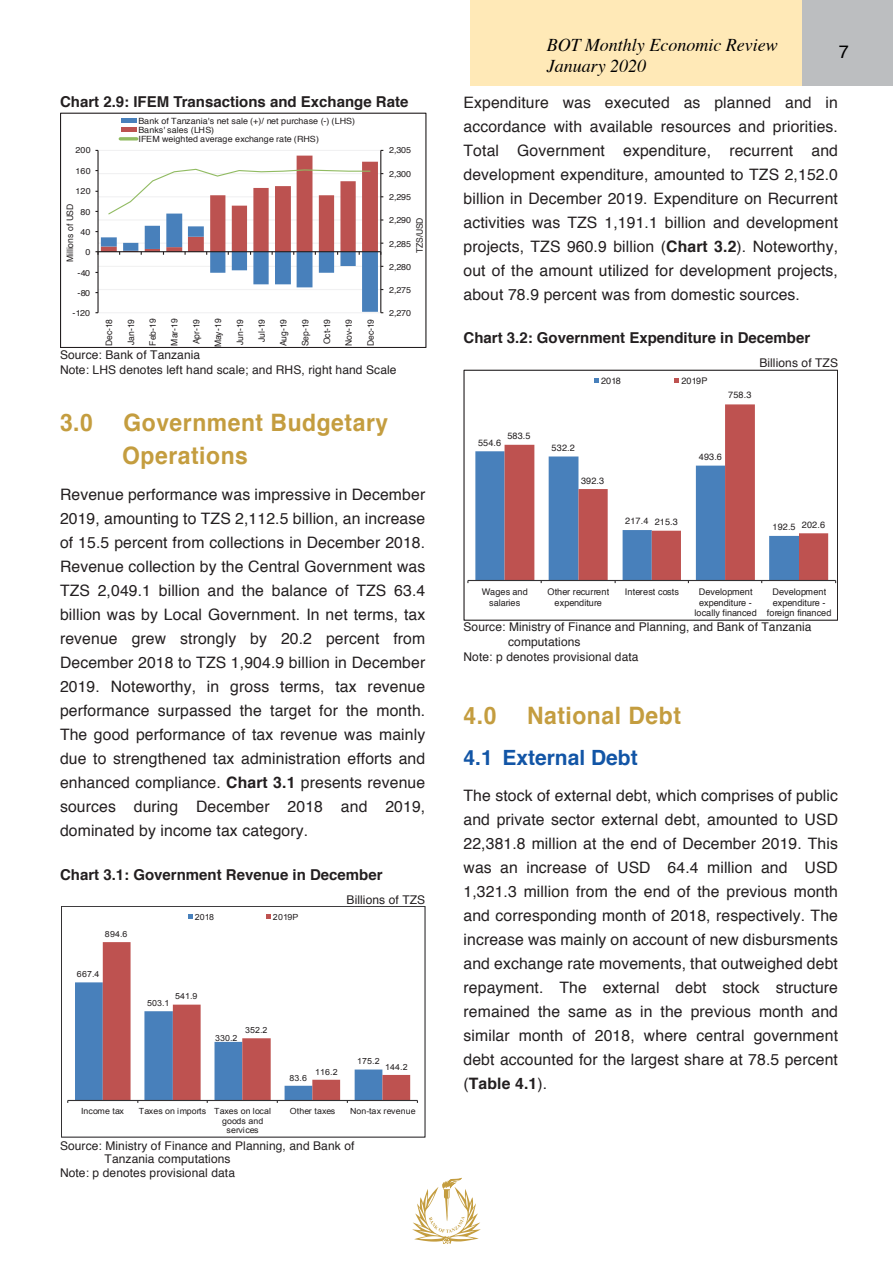
<style>
.page{position:relative;width:893px;height:1263px;background:#fff}
.page>*{position:absolute;margin:0;border:0;box-sizing:border-box;transform-origin:0 0}
.t1{font:700 24px/33px "Helvetica";letter-spacing:.025em;color:#c49d3f;scale:.95 1}
.t2{font:700 21px "Helvetica";color:#1255a6}
.t3{font:italic 18px/21.6px "Times";color:#000}
.t4{font:18px "Helvetica";color:#000}
.t5{font:15.75px/24px "Helvetica";letter-spacing:.01em;color:#231f20;text-align:justify}
.t6{font:700 15px "Helvetica";color:#231f20}
.t7{font:12px/15px "Helvetica";letter-spacing:.01em;color:#231f20}
.t8{font:9.15px/10.5px "Helvetica";letter-spacing:.01em;color:#231f20;text-align:center}
.t9{font:8.85px "Helvetica";color:#231f20;scale:.96 1}
.t10{font:8.55px/9.1px "Helvetica";letter-spacing:.015em;color:#231f20;scale:1.04 1}
.t11{font:8.4px "Arial";letter-spacing:.01em;color:#231f20;scale:1.05 1}
.s1{font-weight:700}
</style>
<div class="page">
<div style="left:471px;top:0;width:334px;height:85px;background:#ffe9b7"></div>
<div style="left:803px;top:0;width:90px;height:85px;background:#bcbec0"></div>
<svg style="left:412px;top:1178px;width:69px;height:66px"></svg>
<svg style="left:95px;top:150px;width:288px;height:163px"></svg>
<div style="left:121px;top:118px;width:15px;height:5px;background:#4880bb"></div>
<hr style="left:121px;top:128px;width:15px;height:4px;background:#bc5250">
<svg style="left:120px;top:137px;width:17px;height:4px"></svg>
<div style="left:60px;top:113px;width:366px;height:235px;border:1px solid #231f20"></div>
<svg style="left:505px;top:404px;width:323px;height:176px"></svg>
<hr style="left:468px;top:580px;width:368px;height:1px;background:#333133">
<svg style="left:475px;top:451px;width:324px;height:132px"></svg>
<svg style="left:594px;top:378px;width:5px;height:5px"></svg>
<svg style="left:674px;top:378px;width:5px;height:5px"></svg>
<div style="left:464px;top:370px;width:374px;height:250px;border:1px solid #231f20"></div>
<svg style="left:103px;top:942px;width:307px;height:158px"></svg>
<hr style="left:68px;top:1100px;width:349px;height:1px;background:#333133">
<svg style="left:75px;top:982px;width:307px;height:121px"></svg>
<svg style="left:188px;top:914px;width:4px;height:5px"></svg>
<svg style="left:266px;top:914px;width:5px;height:5px"></svg>
<div style="left:61px;top:906px;width:364px;height:231px;border:1px solid #333133"></div>
<p class="t6" style="left:60px;top:90px;width:350px">Chart 2.9: IFEM Transactions and Exchange Rate</p>
<p class="t10" style="left:76px;top:146px;width:16px">200</p>
<p class="t10" style="left:76px;top:166px;width:16px">160</p>
<p class="t10" style="left:76px;top:187px;width:16px">120</p>
<p class="t9" style="left:63px;top:262px;width:61px;rotate:-90deg">M sno i l l i Uf o S D</p>
<p class="t10" style="left:80px;top:207px;width:11px">80</p>
<p class="t10" style="left:80px;top:228px;width:11px">40</p>
<p class="t10" style="left:85px;top:248px;width:6px">0</p>
<p class="t10" style="left:78px;top:268px;width:14px">-40</p>
<p class="t10" style="left:78px;top:289px;width:14px">-80</p>
<p class="t10" style="left:73px;top:309px;width:18px">-120</p>
<p class="t10" style="left:139px;top:116px;width:210px">Bank of Tanzania's net sale (+)/ net purchase (-) (LHS)<br>Banks' sales (LHS)<br>IFEM weighted average exchange rate (RHS)</p>
<p class="t9" style="left:102px;top:346px;width:30px;rotate:-90deg">Dec-18</p>
<p class="t9" style="left:124px;top:345px;width:29px;rotate:-90deg">Jan-19</p>
<p class="t9" style="left:146px;top:346px;width:30px;rotate:-90deg">Feb-19</p>
<p class="t9" style="left:168px;top:346px;width:30px;rotate:-90deg">Mar-19</p>
<p class="t9" style="left:189px;top:344px;width:28px;rotate:-90deg">Apr-19</p>
<p class="t9" style="left:211px;top:347px;width:31px;rotate:-90deg">May-19</p>
<p class="t9" style="left:233px;top:345px;width:29px;rotate:-90deg">Jun-19</p>
<p class="t9" style="left:255px;top:342px;width:26px;rotate:-90deg">Jul-19</p>
<p class="t9" style="left:277px;top:346px;width:30px;rotate:-90deg">Aug-19</p>
<p class="t9" style="left:298px;top:346px;width:30px;rotate:-90deg">Sep-19</p>
<p class="t9" style="left:320px;top:344px;width:28px;rotate:-90deg">Oct-19</p>
<p class="t9" style="left:342px;top:346px;width:30px;rotate:-90deg">Nov-19</p>
<p class="t9" style="left:364px;top:346px;width:30px;rotate:-90deg">Dec-19</p>
<p class="t10" style="left:389px;top:146px;width:23px">2,305</p>
<p class="t10" style="left:389px;top:169px;width:23px">2,300</p>
<p class="t10" style="left:389px;top:193px;width:23px">2,295</p>
<p class="t10" style="left:389px;top:216px;width:23px">2,290</p>
<p class="t9" style="left:413px;top:253px;width:39px;rotate:-90deg">TZS/USD</p>
<p class="t10" style="left:389px;top:239px;width:23px">2,285</p>
<p class="t10" style="left:389px;top:262px;width:23px">2,280</p>
<p class="t10" style="left:389px;top:286px;width:23px">2,275</p>
<p class="t10" style="left:389px;top:309px;width:23px">2,270</p>
<p class="t7" style="left:60px;top:348px;width:338px">Source: Bank of Tanzania<br>Note: LHS denotes left hand scale; and RHS, right hand Scale</p>
<h1 class="t1" style="left:60px;top:407px;width:36px">3.0</h1>
<h1 class="t1" style="left:122px;top:407px;width:281px">Government Budgetary<br>Operations</h1>
<p class="t5" style="left:60px;top:483px;width:367px">Revenue performance was impressive in December 2019, amounting to TZS 2,112.5 billion, an increase of 15.5 percent from collections in December 2018.<br>Revenue collection by the Central Government was TZS 2,049.1 billion and the balance of TZS 63.4 billion was by Local Government. In net terms, tax revenue grew strongly by 20.2 percent from December 2018 to TZS 1,904.9 billion in December 2019. Noteworthy, in gross terms, tax revenue performance surpassed the target for the month.<br>The good performance of tax revenue was mainly due to strengthened tax administration efforts and enhanced compliance. <span class="s1">Chart 3.1</span> presents revenue sources during December 2018 and 2019, dominated by income tax category.</p>
<p class="t6" style="left:60px;top:862px;width:324px">Chart 3.1: Government Revenue in December</p>
<p class="t7" style="left:347px;top:892px;width:80px">Billions of TZS</p>
<p class="t11" style="left:105px;top:928px;width:23px">894.6</p>
<p class="t11" style="left:77px;top:969px;width:23px">667.4</p>
<p class="t11" style="left:195px;top:911px;width:20px">2018</p>
<p class="t11" style="left:273px;top:911px;width:26px">2019P</p>
<p class="t11" style="left:175px;top:991px;width:23px">541.9</p>
<p class="t11" style="left:147px;top:998px;width:23px">503.1</p>
<p class="t11" style="left:215px;top:1033px;width:23px">330.2</p>
<p class="t11" style="left:245px;top:1024px;width:23px">352.2</p>
<p class="t11" style="left:290px;top:1072px;width:18px">83.6</p>
<p class="t11" style="left:315px;top:1066px;width:23px">116.2</p>
<p class="t11" style="left:357px;top:1056px;width:23px">175.2</p>
<p class="t11" style="left:385px;top:1061px;width:23px">144.2</p>
<p class="t11" style="left:81px;top:1105px;width:42px">Income tax</p>
<p class="t11" style="left:139px;top:1105px;width:127px">Taxes on imports Taxes on local</p>
<p class="t11" style="left:222px;top:1115px;width:41px">goods and</p>
<p class="t11" style="left:227px;top:1125px;width:32px">services</p>
<p class="t11" style="left:290px;top:1105px;width:45px">Other taxes</p>
<p class="t11" style="left:350px;top:1105px;width:64px">Non-tax revenue</p>
<p class="t7" style="left:60px;top:1138px;width:296px">Source: Ministry of Finance and Planning, and Bank of</p>
<p class="t7" style="left:105px;top:1152px;width:127px">Tanzania computations</p>
<p class="t7" style="left:60px;top:1165px;width:177px">Note: p denotes provisional data</p>
<p class="t3" style="left:547px;top:33px;width:233px">BOT Monthly Economic Review<br>January 2020</p>
<p class="t4" style="left:839px;top:38px;width:12px">7</p>
<p class="t5" style="left:464px;top:91px;width:376px">Expenditure was executed as planned and in accordance with available resources and priorities.<br>Total Government expenditure, recurrent and development expenditure, amounted to TZS 2,152.0 billion in December 2019. Expenditure on Recurrent activities was TZS 1,191.1 billion and development projects, TZS 960.9 billion (<span class="s1">Chart 3.2</span>). Noteworthy, out of the amount utilized for development projects, about 78.9 percent was from domestic sources.</p>
<p class="t6" style="left:464px;top:326px;width:348px">Chart 3.2: Government Expenditure in December</p>
<p class="t7" style="left:759px;top:356px;width:80px">Billions of TZS</p>
<p class="t8" style="left:507px;top:431px;width:25px">583.5</p>
<p class="t8" style="left:478px;top:438px;width:25px">554.6</p>
<p class="t8" style="left:552px;top:443px;width:25px">532.2</p>
<p class="t8" style="left:601px;top:376px;width:21px">2018</p>
<p class="t8" style="left:681px;top:376px;width:28px">2019P</p>
<p class="t8" style="left:728px;top:390px;width:25px">758.3</p>
<p class="t8" style="left:699px;top:452px;width:25px">493.6</p>
<p class="t8" style="left:581px;top:475px;width:25px">392.3</p>
<p class="t8" style="left:625px;top:516px;width:25px">217.4</p>
<p class="t8" style="left:655px;top:517px;width:25px">215.3</p>
<p class="t8" style="left:802px;top:520px;width:25px">202.6</p>
<p class="t8" style="left:772px;top:522px;width:25px">192.5</p>
<p class="t8" style="left:482px;top:587px;width:47px">Wages and salaries</p>
<p class="t8" style="left:548px;top:587px;width:63px">Other recurrent expenditure</p>
<p class="t8" style="left:625px;top:587px;width:56px">Interest costs</p>
<p class="t8" style="left:695px;top:587px;width:64px">Development expenditure - locally financed</p>
<p class="t8" style="left:767px;top:587px;width:66px">Development expenditure - foreign financed</p>
<p class="t7" style="left:464px;top:620px;width:350px">Source: Ministry of Finance and Planning, and Bank of Tanzania</p>
<p class="t7" style="left:508px;top:635px;width:74px">computations</p>
<p class="t7" style="left:464px;top:650px;width:177px">Note: p denotes provisional data</p>
<h1 class="t1" style="left:464px;top:700px;width:36px">4.0</h1>
<h1 class="t1" style="left:527px;top:700px;width:164px">National Debt</h1>
<h2 class="t2" style="left:464px;top:740px;width:176px">4.1 External Debt</h2>
<p class="t5" style="left:464px;top:784px;width:376px">The stock of external debt, which comprises of public and private sector external debt, amounted to USD 22,381.8 million at the end of December 2019. This was an increase of USD 64.4 million and USD 1,321.3 million from the end of the previous month and corresponding month of 2018, respectively. The increase was mainly on account of new disbursments and exchange rate movements, that outweighed debt repayment. The external debt stock structure remained the same as in the previous month and similar month of 2018, where central government debt accounted for the largest share at 78.5 percent (<span class="s1">Table 4.1</span>).</p>
</div>
